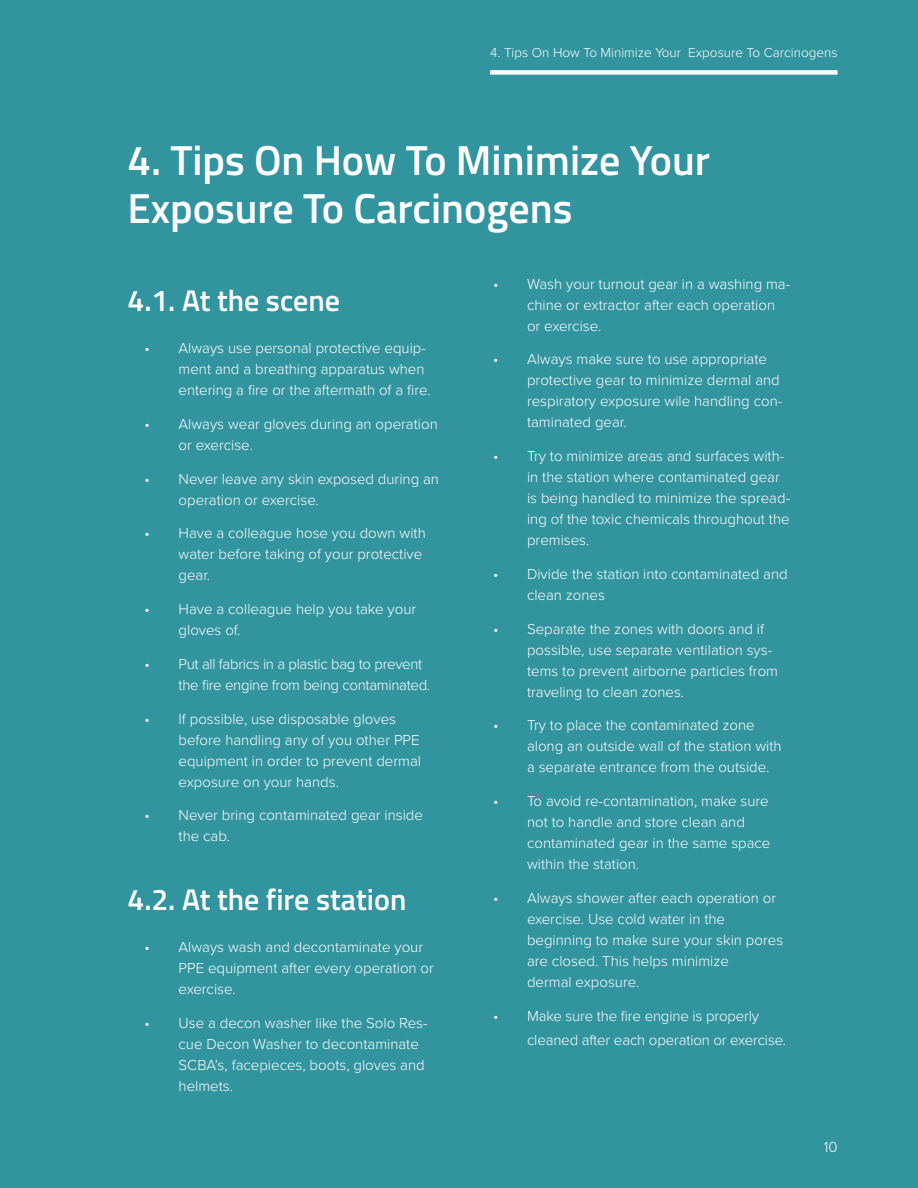
<style>
.page{position:relative;width:918px;height:1188px;background:#32949e}
.page>*{position:absolute;margin:0;border:0;box-sizing:border-box;transform-origin:0 0}
.t1{font:600 42px/48px "Titillium Web";color:#fff}
.t2{font:600 30px "Titillium Web";color:#fff}
.t3{font:300 15px/21px "Proxima Nova";color:#fff}
.t4{font:300 15px/21px "Proxima Nova";letter-spacing:-.02em;color:#fff}
.t5{font:300 13.5px "Proxima Nova";color:#fff}
</style>
<div class="page">
<div style="left:490px;top:70px;width:348px;height:5px;background:#fff"></div>
<p class="t5" style="left:490px;top:42px;width:349px">4. Tips On How To Minimize Your Exposure To Carcinogens</p>
<h1 class="t1" style="left:128px;top:134px;width:584px">4. Tips On How To Minimize Your<br>Exposure To Carcinogens</h1>
<h2 class="t2" style="left:128px;top:278px;width:214px">4.1. At the scene</h2>
<p class="t3" style="left:179px;top:337px;width:254px;text-indent:-34px">• Always use personal protective equip&shy;ment and a breathing apparatus when entering a fire or the aftermath of a fire.</p>
<p class="t3" style="left:179px;top:412px;width:261px;text-indent:-34px">• Always wear gloves during an operation or exercise.</p>
<p class="t3" style="left:179px;top:467px;width:262px;text-indent:-34px">• Never leave any skin exposed during an operation or exercise.</p>
<p class="t3" style="left:179px;top:522px;width:249px;text-indent:-34px">• Have a colleague hose you down with water before taking of your protective gear.</p>
<p class="t3" style="left:179px;top:598px;width:239px;text-indent:-34px">• Have a colleague help you take your gloves of.</p>
<p class="t4" style="left:179px;top:652px;width:253px;text-indent:-34px">• Put all fabrics in a plastic bag to prevent the fire engine from being contaminated.</p>
<p class="t3" style="left:179px;top:707px;width:244px;text-indent:-34px">• If possible, use disposable gloves before handling any of you other PPE equipment in order to prevent dermal exposure on your hands.</p>
<p class="t3" style="left:179px;top:804px;width:246px;text-indent:-34px">• Never bring contaminated gear inside the cab.</p>
<h2 class="t2" style="left:128px;top:877px;width:280px">4.2. At the fire station</h2>
<p class="t3" style="left:179px;top:936px;width:257px;text-indent:-34px">• Always wash and decontaminate your<br>PPE equipment after every operation or exercise.</p>
<p class="t3" style="left:179px;top:1012px;width:250px;text-indent:-34px">• Use a decon washer like the Solo Res&shy;cue Decon Washer to decontaminate<br>SCBA’s, facepieces, boots, gloves and helmets.</p>
<p class="t3" style="left:527px;top:272px;width:265px;text-indent:-34px">• Wash your turnout gear in a washing ma&shy;chine or extractor after each operation or exercise.</p>
<p class="t3" style="left:527px;top:348px;width:257px;text-indent:-34px">• Always make sure to use appropriate protective gear to minimize dermal and respiratory exposure wile handling con&shy;taminated gear.</p>
<p class="t3" style="left:527px;top:445px;width:265px;text-indent:-34px">• Try to minimize areas and surfaces with&shy;in the station where contaminated gear is being handled to minimize the spread&shy;ing of the toxic chemicals throughout the premises.</p>
<p class="t3" style="left:527px;top:563px;width:262px;text-indent:-34px">• Divide the station into contaminated and clean zones</p>
<p class="t3" style="left:527px;top:617px;width:253px;text-indent:-34px">• Separate the zones with doors and if possible, use separate ventilation sys&shy;tems to prevent airborne particles from traveling to clean zones.</p>
<p class="t3" style="left:527px;top:714px;width:256px;text-indent:-34px">• Try to place the contaminated zone along an outside wall of the station with a separate entrance from the outside.</p>
<p class="t3" style="left:527px;top:790px;width:245px;text-indent:-34px">• To avoid re-contamination, make sure not to handle and store clean and contaminated gear in the same space within the station.</p>
<p class="t3" style="left:527px;top:887px;width:258px;text-indent:-34px">• Always shower after each operation or exercise. Use cold water in the beginning to make sure your skin pores are closed. This helps minimize<br>dermal exposure.</p>
<p class="t3" style="left:527px;top:1003px;width:261px;line-height:24px;text-indent:-34px">• Make sure the fire engine is properly cleaned after each operation or exercise.</p>
<p class="t3" style="left:824px;top:1136px;width:15px">10</p>
</div>
